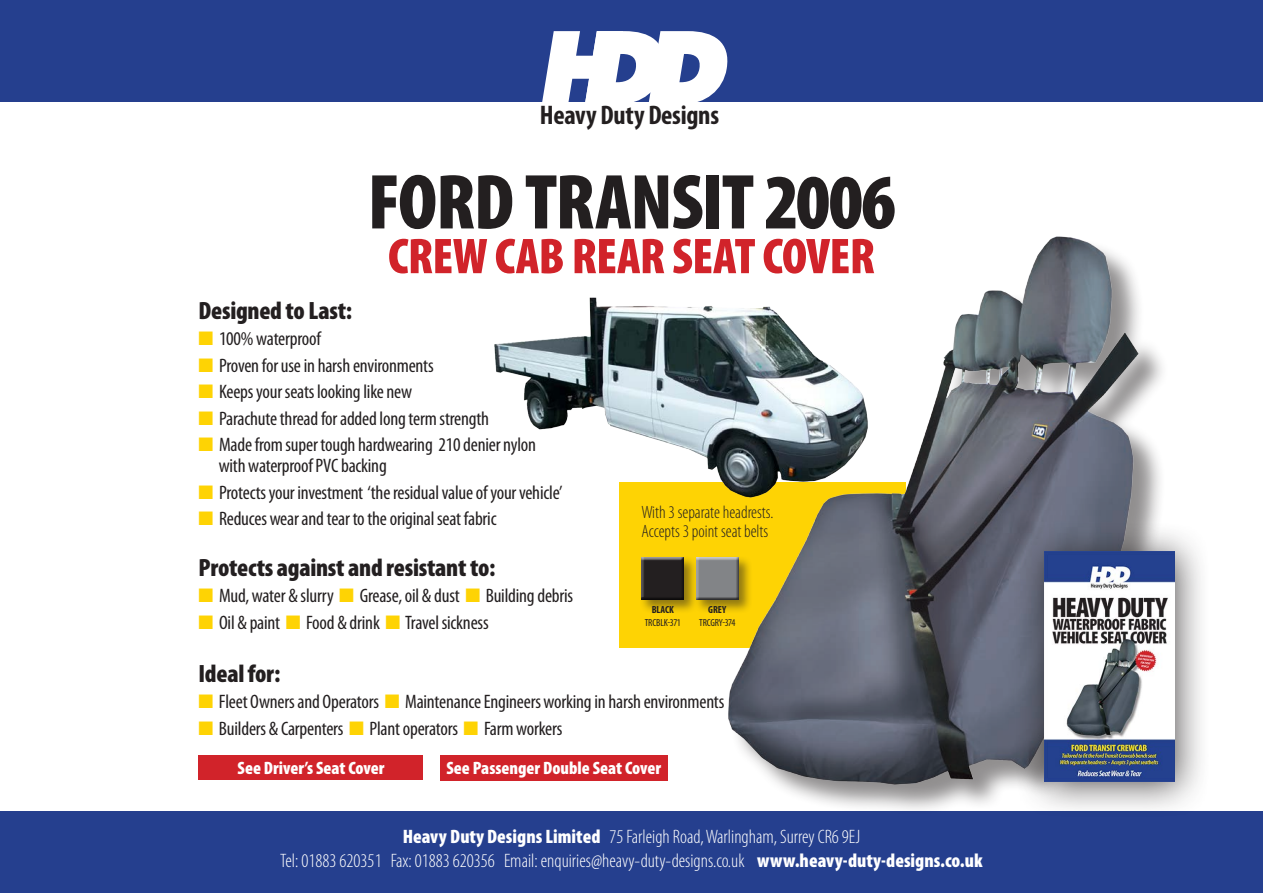
<style>
.page{position:relative;width:1263px;height:893px;background:#fff}
.page>*{position:absolute;margin:0;border:0;box-sizing:border-box;transform-origin:0 0}
.t1{font:900 condensed 78.6px "Myriad Pro";letter-spacing:-.02em;color:#231f20}
.t2{font:900 condensed 50.7px "Myriad Pro";letter-spacing:-.01em;color:#d1232a}
.t3{font:700 condensed 27px "Myriad Pro";letter-spacing:-.01em;color:#231f20}
.t4{font:900 condensed 25.05px "Myriad Pro";letter-spacing:-.01em;color:#231f20}
.t5{font:condensed 19.5px/21px "Myriad Pro";letter-spacing:-.01em;color:#231f20}
.t6{font:300 condensed 19.5px/24px "Myriad Pro";color:#fff;text-align:center}
.t7{font:900 condensed 18px "Myriad Pro";color:#fff}
.t8{font:300 condensed 17.85px/19.4px "Myriad Pro";color:#231f20}
.t9{font:condensed 10.35px "Myriad Pro";letter-spacing:-.01em;color:#231f20}
.t10{font:700 condensed 10.35px "Myriad Pro";letter-spacing:-.01em;color:#231f20}
.s1{color:#fed304}
.s2{font-weight:900}
</style>
<div class="page">
<div style="left:0;top:0;width:1263px;height:102px;background:#253f8e"></div>
<div style="left:199px;top:755px;width:224px;height:25px;background:#d1232a"></div>
<div style="left:620px;top:482px;width:286px;height:165px;background:#fed304"></div>
<div style="left:639px;top:555px;width:113px;height:59px;background:#231f20;opacity:.5"></div>
<div style="left:640px;top:556px;width:98px;height:45px;background:#231f20;opacity:.75"></div>
<div style="left:0;top:811px;width:1263px;height:82px;background:#253f8e"></div>
<svg style="left:542px;top:31px;width:186px;height:71px"></svg>
<div style="left:731px;top:239px;width:439px;height:577px;background:#231f20;opacity:.5"></div>
<img style="left:710px;top:236px;width:445px;height:553px">
<div style="left:1014px;top:521px;width:197px;height:297px;background:#231f20;opacity:.76"></div>
<img style="left:1045px;top:551px;width:129px;height:231px">
<div style="left:440px;top:755px;width:228px;height:25px;background:#d1232a"></div>
<img style="left:494px;top:274px;width:377px;height:230px">
<h3 class="t3" style="left:540px;top:100px;width:181px">Heavy Duty Designs</h3>
<h1 class="t1" style="left:368px;top:158px;width:530px">FORD TRANSIT 2006</h1>
<h2 class="t2" style="left:388px;top:228px;width:488px">CREW CAB REAR SEAT COVER</h2>
<p class="t4" style="left:199px;top:296px;width:155px">Designed to Last:</p>
<p class="t5" style="left:199px;top:329px;width:124px"><span class="s1">■</span> 100% waterproof</p>
<p class="t5" style="left:199px;top:355px;width:237px"><span class="s1">■</span> Proven for use in harsh environments</p>
<p class="t5" style="left:199px;top:382px;width:215px"><span class="s1">■</span> Keeps your seats looking like new</p>
<p class="t5" style="left:199px;top:408px;width:292px"><span class="s1">■</span> Parachute thread for added long term strength</p>
<p class="t5" style="left:219px;top:435px;width:319px;text-indent:-20px"><span class="s1">■</span> Made from super tough hardwearing 210 denier nylon with waterproof PVC backing</p>
<p class="t5" style="left:199px;top:482px;width:366px"><span class="s1">■</span> Protects your investment ‘the residual value of your vehicle’</p>
<p class="t5" style="left:199px;top:509px;width:299px"><span class="s1">■</span> Reduces wear and tear to the original seat fabric</p>
<p class="t4" style="left:199px;top:553px;width:298px">Protects against and resistant to:</p>
<p class="t5" style="left:199px;top:585px;width:376px"><span class="s1">■</span> Mud, water &amp; slurry <span class="s1">■</span> Grease, oil &amp; dust <span class="s1">■</span> Building debris</p>
<p class="t5" style="left:199px;top:612px;width:292px"><span class="s1">■</span> Oil &amp; paint <span class="s1">■</span> Food &amp; drink <span class="s1">■</span> Travel sickness</p>
<p class="t4" style="left:199px;top:659px;width:83px">Ideal for:</p>
<p class="t5" style="left:199px;top:691px;width:527px"><span class="s1">■</span> Fleet Owners and Operators <span class="s1">■</span> Maintenance Engineers working in harsh environments</p>
<p class="t5" style="left:199px;top:718px;width:365px"><span class="s1">■</span> Builders &amp; Carpenters <span class="s1">■</span> Plant operators <span class="s1">■</span> Farm workers</p>
<p class="t8" style="left:641px;top:503px;width:134px">With 3 separate headrests.<br>Accepts 3 point seat belts</p>
<p class="t10" style="left:652px;top:604px;width:24px">BLACK</p>
<p class="t9" style="left:645px;top:617px;width:38px">TRCBLK-371</p>
<p class="t10" style="left:708px;top:604px;width:19px">GREY</p>
<p class="t9" style="left:699px;top:617px;width:38px">TRCGRY-374</p>
<p class="t7" style="left:237px;top:758px;width:148px">See Driver’s Seat Cover</p>
<p class="t7" style="left:446px;top:758px;width:216px">See Passenger Double Seat Cover</p>
<p class="t6" style="left:280px;top:825px;width:704px"><span class="s2">Heavy Duty Designs Limited</span> 75 Farleigh Road, Warlingham, Surrey CR6 9EJ<br>Tel: 01883 620351 Fax: 01883 620356 Email: enquiries@heavy-duty-designs.co.uk <span class="s2">www.heavy-duty-designs.co.uk</span></p>
</div>
